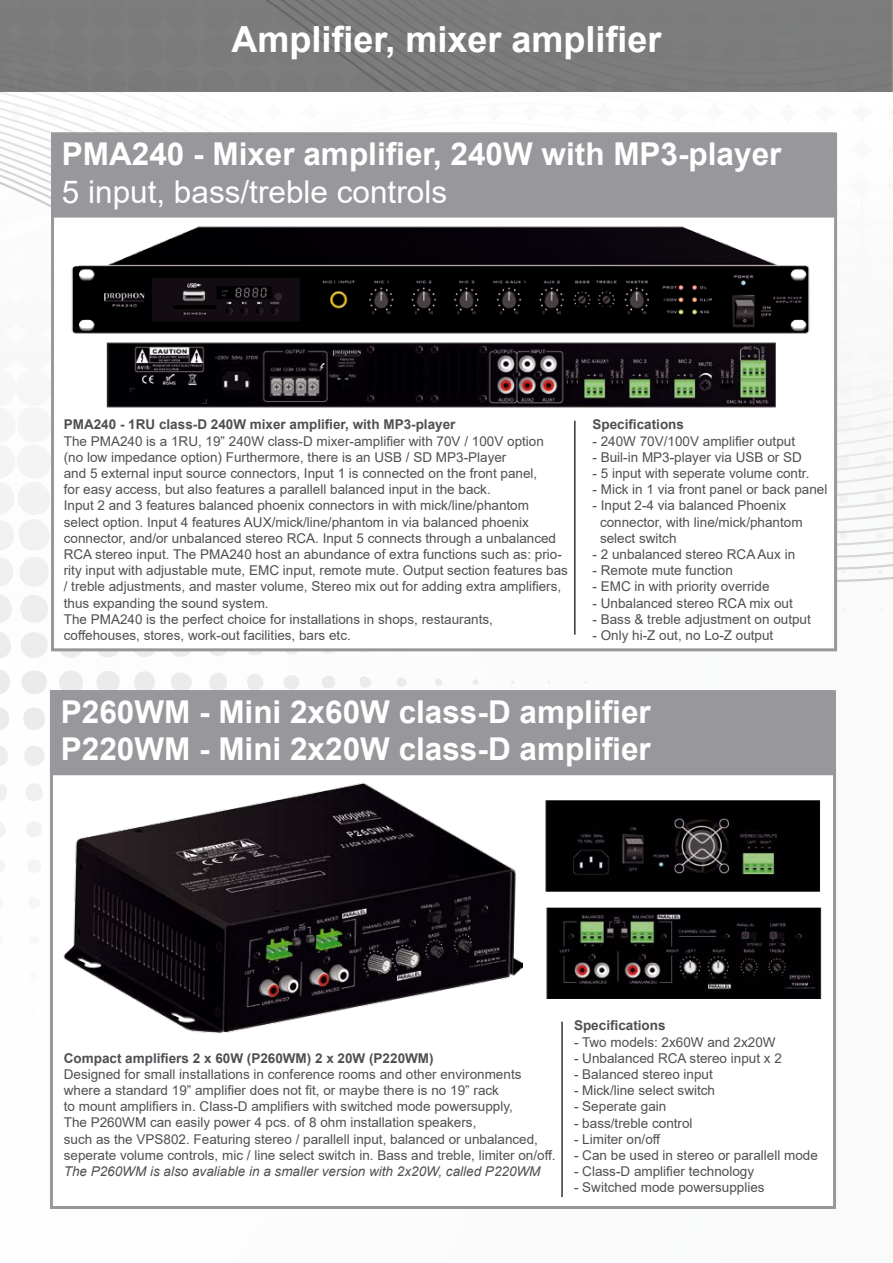
<style>
.page{position:relative;width:893px;height:1263px;background:#fff}
.page>*{position:absolute;margin:0;border:0;box-sizing:border-box;transform-origin:0 0}
.t1{font:700 36px "Arial";color:#fff}
.t2{font:700 31.5px/37.8px "Arial";color:#fff}
.t3{font:31.5px "Arial";color:#fff}
.t4{font:13.5px/16.2px "Arial";color:#504f53}
.t5{font:700 13.5px "Arial";color:#504f53}
.t6{font:italic 13.5px "Arial";color:#504f53}
</style>
<div class="page">
<svg style="left:0;top:582px;width:881px;height:290px"></svg>
<svg style="left:0;top:91px;width:893px;height:278px"></svg>
<div style="left:50px;top:690px;width:786px;height:519px;background:#fff;border:3px solid #98989c"></div>
<div style="left:50px;top:690px;width:784px;height:85px;background:#98989c"></div>
<img style="left:56px;top:775px;width:466px;height:259px">
<img style="left:546px;top:907px;width:276px;height:92px">
<img style="left:545px;top:800px;width:276px;height:92px">
<div style="left:51px;top:133px;width:786px;height:518px;background:#fff;border:3px solid #98989c"></div>
<div style="left:51px;top:133px;width:784px;height:85px;background:#98989c;border:3px solid #98989c"></div>
<img style="left:71px;top:226px;width:739px;height:182px">
<div style="left:0;top:0;width:893px;height:91px;background:#7c7b7c"></div>
<hr style="left:574px;top:421px;width:2px;height:214px;background:#000">
<hr style="left:561px;top:1022px;width:2px;height:175px;background:#000">
<h1 class="t1" style="left:231px;top:14px;width:432px">Amplifier, mixer amplifier</h1>
<h2 class="t2" style="left:62px;top:135px;width:721px">PMA240 - Mixer amplifier, 240W with MP3-player</h2>
<h2 class="t3" style="left:62px;top:170px;width:387px">5 input, bass/treble controls</h2>
<p class="t5" style="left:64px;top:415px;width:393px">PMA240 - 1RU class-D 240W mixer amplifier, with MP3-player</p>
<p class="t4" style="left:64px;top:433px;width:506px">The PMA240 is a 1RU, 19” 240W class-D mixer-amplifier with 70V / 100V option<br>(no low impedance option) Furthermore, there is an USB / SD MP3-Player<br>and 5 external input source connectors, Input 1 is connected on the front panel,<br>for easy access, but also features a parallell balanced input in the back.<br>Input 2 and 3 features balanced phoenix connectors in with mick/line/phantom<br>select option. Input 4 features AUX/mick/line/phantom in via balanced phoenix connector, and/or unbalanced stereo RCA. Input 5 connects through a unbalanced RCA stereo input. The PMA240 host an abundance of extra functions such as: prio&shy;rity input with adjustable mute, EMC input, remote mute. Output section features bas / treble adjustments, and master volume, Stereo mix out for adding extra amplifiers, thus expanding the sound system.<br>The PMA240 is the perfect choice for installations in shops, restaurants, coffehouses, stores, work-out facilities, bars etc.</p>
<p class="t5" style="left:592px;top:415px;width:93px">Specifications</p>
<p class="t4" style="left:592px;top:433px;width:204px">- 240W 70V/100V amplifier output</p>
<p class="t4" style="left:592px;top:449px;width:211px">- Buil-in MP3-player via USB or SD</p>
<p class="t4" style="left:592px;top:465px;width:218px">- 5 input with seperate volume contr.</p>
<p class="t4" style="left:592px;top:481px;width:236px">- Mick in 1 via front panel or back panel</p>
<p class="t4" style="left:600px;top:497px;width:204px;text-indent:-8px">- Input 2-4 via balanced Phoenix connector, with line/mick/phantom select switch</p>
<p class="t4" style="left:592px;top:546px;width:204px">- 2 unbalanced stereo RCA Aux in</p>
<p class="t4" style="left:592px;top:562px;width:142px">- Remote mute function</p>
<p class="t4" style="left:592px;top:578px;width:179px">- EMC in with priority override</p>
<p class="t4" style="left:592px;top:595px;width:202px">- Unbalanced stereo RCA mix out</p>
<p class="t4" style="left:592px;top:611px;width:220px">- Bass &amp; treble adjustment on output</p>
<p class="t4" style="left:592px;top:627px;width:182px">- Only hi-Z out, no Lo-Z output</p>
<h2 class="t2" style="left:61px;top:693px;width:591px">P260WM - Mini 2x60W class-D amplifier<br>P220WM - Mini 2x20W class-D amplifier</h2>
<p class="t5" style="left:64px;top:1048px;width:371px">Compact amplifiers 2 x 60W (P260WM) 2 x 20W (P220WM)</p>
<p class="t4" style="left:64px;top:1066px;width:493px">Designed for small installations in conference rooms and other environments where a standard 19” amplifier does not fit, or maybe there is no 19” rack<br>to mount amplifiers in. Class-D amplifiers with switched mode powersupply,<br>The P260WM can easily power 4 pcs. of 8 ohm installation speakers,<br>such as the VPS802. Featuring stereo / parallell input, balanced or unbalanced, seperate volume controls, mic / line select switch in. Bass and treble, limiter on/off.</p>
<p class="t6" style="left:64px;top:1162px;width:478px">The P260WM is also avaliable in a smaller version with 2x20W, called P220WM</p>
<p class="t5" style="left:574px;top:1016px;width:93px">Specifications</p>
<p class="t4" style="left:574px;top:1034px;width:203px">- Two models: 2x60W and 2x20W</p>
<p class="t4" style="left:574px;top:1050px;width:209px">- Unbalanced RCA stereo input x 2</p>
<p class="t4" style="left:574px;top:1066px;width:140px">- Balanced stereo input</p>
<p class="t4" style="left:574px;top:1082px;width:143px">- Mick/line select switch</p>
<p class="t4" style="left:574px;top:1098px;width:94px">- Seperate gain</p>
<p class="t4" style="left:574px;top:1115px;width:120px">- bass/treble control</p>
<p class="t4" style="left:574px;top:1131px;width:88px">- Limiter on/off</p>
<p class="t4" style="left:574px;top:1147px;width:245px">- Can be used in stereo or parallell mode</p>
<p class="t4" style="left:574px;top:1163px;width:182px">- Class-D amplifier technology</p>
<p class="t4" style="left:574px;top:1179px;width:192px">- Switched mode powersupplies</p>
</div>
